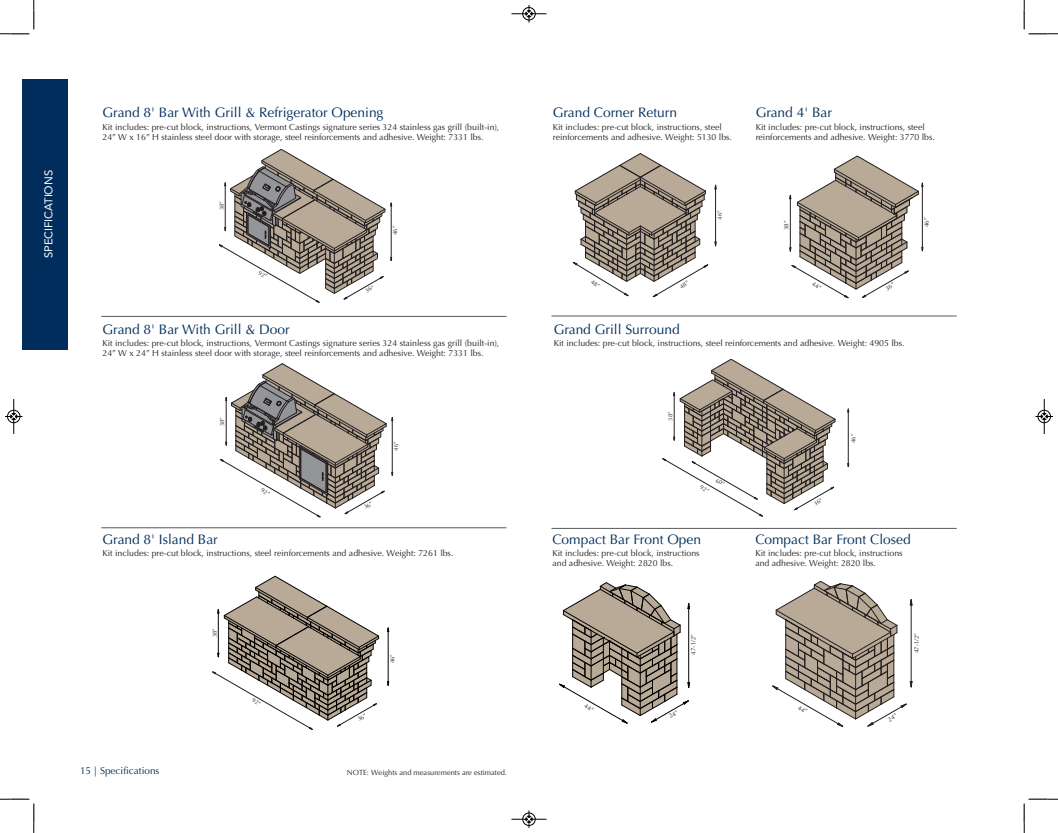
<style>
.page{position:relative;width:1058px;height:833px;background:#fff}
.page>*{position:absolute;margin:0;border:0;box-sizing:border-box;transform-origin:0 0}
.t1{font:13.75px "Optima LT Std";color:#002d5c}
.t2{font:11.25px "Avenir";color:#fff}
.t3{font:10px "Optima LT Std";color:#002d5c}
.t4{font:8.75px/10px "Optima LT Std";color:#231f20}
.t5{font:7.5px "Optima LT Std";color:#231f20}
.t6{font:6.25px "Optima";color:#231f20}
.t7{font:6.12px "Optima";color:#231f20}
.t8{font:6px "Optima";color:#231f20}
.s1{font-family:"Optima"}
</style>
<div class="page">
<div style="left:22px;top:79px;width:46px;height:270px;background:#002d5c"></div>
<hr style="left:388px;top:628px;width:1px;height:57px;background:#030202">
<hr style="left:715px;top:185px;width:1px;height:61px;background:#231f20">
<hr style="left:848px;top:409px;width:1px;height:57px;background:#231f20">
<hr style="left:101px;top:316px;width:405px;height:1px;background:#595a5c">
<hr style="left:101px;top:527px;width:405px;height:1px;background:#595a5c">
<hr style="left:551px;top:528px;width:405px;height:1px;background:#595a5c">
<hr style="left:551px;top:316px;width:405px;height:1px;background:#595a5c">
<hr style="left:511px;top:14px;width:35px;height:1px;background:#000">
<div style="left:522px;top:7px;width:13px;height:13px;border:1px solid #000;border-radius:50%"></div>
<svg style="left:526px;top:5px;width:6px;height:17px"></svg>
<hr style="left:511px;top:819px;width:35px;height:1px;background:#000">
<div style="left:522px;top:812px;width:13px;height:13px;border:1px solid #000;border-radius:50%"></div>
<svg style="left:526px;top:810px;width:6px;height:18px"></svg>
<hr style="left:14px;top:399px;width:1px;height:35px;background:#000">
<div style="left:7px;top:410px;width:13px;height:13px;border:1px solid #000;border-radius:50%"></div>
<svg style="left:5px;top:413px;width:17px;height:6px"></svg>
<hr style="left:1044px;top:399px;width:1px;height:35px;background:#000">
<div style="left:1037px;top:410px;width:13px;height:13px;border:1px solid #000;border-radius:50%"></div>
<svg style="left:1035px;top:413px;width:17px;height:6px"></svg>
<svg style="left:0;top:0;width:35px;height:35px"></svg>
<svg style="left:0;top:798px;width:35px;height:34px"></svg>
<svg style="left:1023px;top:0;width:35px;height:35px"></svg>
<svg style="left:1023px;top:798px;width:35px;height:34px"></svg>
<svg style="left:219px;top:149px;width:173px;height:153px"></svg>
<svg style="left:220px;top:363px;width:173px;height:154px"></svg>
<svg style="left:212px;top:575px;width:167px;height:154px"></svg>
<svg style="left:572px;top:153px;width:136px;height:144px"></svg>
<svg style="left:789px;top:155px;width:134px;height:143px"></svg>
<svg style="left:662px;top:359px;width:173px;height:157px"></svg>
<svg style="left:559px;top:582px;width:130px;height:141px"></svg>
<svg style="left:772px;top:580px;width:140px;height:146px"></svg>
<p class="t2" style="left:40px;top:258px;width:90px;rotate:-90deg">SPECIFICATIONS</p>
<h1 class="t1" style="left:102px;top:104px;width:282px">Grand 8' Bar With Grill &amp; Refrigerator Opening</h1>
<p class="t4" style="left:102px;top:122px;width:398px">Kit includes: pre-cut block, instructions, Vermont Castings signature series 324 stainless gas grill (built-in),<br>24<span class="s1">”</span> W x 16<span class="s1">”</span> H stainless steel door with storage, steel reinforcements and adhesive. Weight: 7331 lbs.</p>
<p class="t8" style="left:218px;top:210px;width:11px;rotate:-90deg">38”</p>
<p class="t8" style="left:391px;top:235px;width:11px;rotate:-90deg">46”</p>
<h1 class="t1" style="left:102px;top:321px;width:189px">Grand 8' Bar With Grill &amp; Door</h1>
<p class="t4" style="left:102px;top:338px;width:398px">Kit includes: pre-cut block, instructions, Vermont Castings signature series 324 stainless gas grill (built-in),<br>24<span class="s1">”</span> W x 24<span class="s1">”</span> H stainless steel door with storage, steel reinforcements and adhesive. Weight: 7331 lbs.</p>
<p class="t8" style="left:219px;top:426px;width:11px;rotate:-90deg">38”</p>
<p class="t8" style="left:393px;top:450px;width:11px;rotate:-90deg">46”</p>
<h1 class="t1" style="left:102px;top:531px;width:117px">Grand 8' Island Bar</h1>
<p class="t4" style="left:102px;top:548px;width:352px">Kit includes: pre-cut block, instructions, steel reinforcements and adhesive. Weight: 7261 lbs.</p>
<p class="t8" style="left:211px;top:637px;width:11px;rotate:-90deg">38”</p>
<p class="t8" style="left:389px;top:663px;width:11px;rotate:-90deg">46”</p>
<p class="t3" style="left:80px;top:764px;width:81px">15 | Specifications</p>
<p class="t5" style="left:347px;top:768px;width:162px">NOTE: Weights and measurements are estimated.</p>
<h1 class="t1" style="left:552px;top:104px;width:126px">Grand Corner Return</h1>
<p class="t4" style="left:552px;top:122px;width:181px">Kit includes: pre-cut block, instructions, steel reinforcements and adhesive. Weight: 5130 lbs.</p>
<h1 class="t1" style="left:755px;top:104px;width:78px">Grand 4' Bar</h1>
<p class="t4" style="left:755px;top:122px;width:181px">Kit includes: pre-cut block, instructions, steel reinforcements and adhesive. Weight: 3770 lbs.</p>
<p class="t7" style="left:716px;top:220px;width:11px;rotate:-90deg">46”</p>
<p class="t6" style="left:782px;top:230px;width:11px;rotate:-90deg">38”</p>
<p class="t6" style="left:923px;top:227px;width:11px;rotate:-90deg">46”</p>
<h1 class="t1" style="left:553px;top:321px;width:127px">Grand Grill Surround</h1>
<p class="t4" style="left:553px;top:338px;width:352px">Kit includes: pre-cut block, instructions, steel reinforcements and adhesive. Weight: 4905 lbs.</p>
<p class="t8" style="left:667px;top:420px;width:11px;rotate:-90deg">38”</p>
<h1 class="t1" style="left:552px;top:531px;width:150px">Compact Bar Front Open</h1>
<p class="t4" style="left:552px;top:548px;width:149px">Kit includes: pre-cut block, instructions and adhesive. Weight: 2820 lbs.</p>
<p class="t8" style="left:850px;top:443px;width:11px;rotate:-90deg">46”</p>
<h1 class="t1" style="left:755px;top:531px;width:157px">Compact Bar Front Closed</h1>
<p class="t4" style="left:755px;top:548px;width:149px">Kit includes: pre-cut block, instructions and adhesive. Weight: 2820 lbs.</p>
<p class="t6" style="left:690px;top:654px;width:22px;rotate:-90deg">47-1/2”</p>
<p class="t6" style="left:913px;top:653px;width:22px;rotate:-90deg">47-1/2”</p>
</div>
